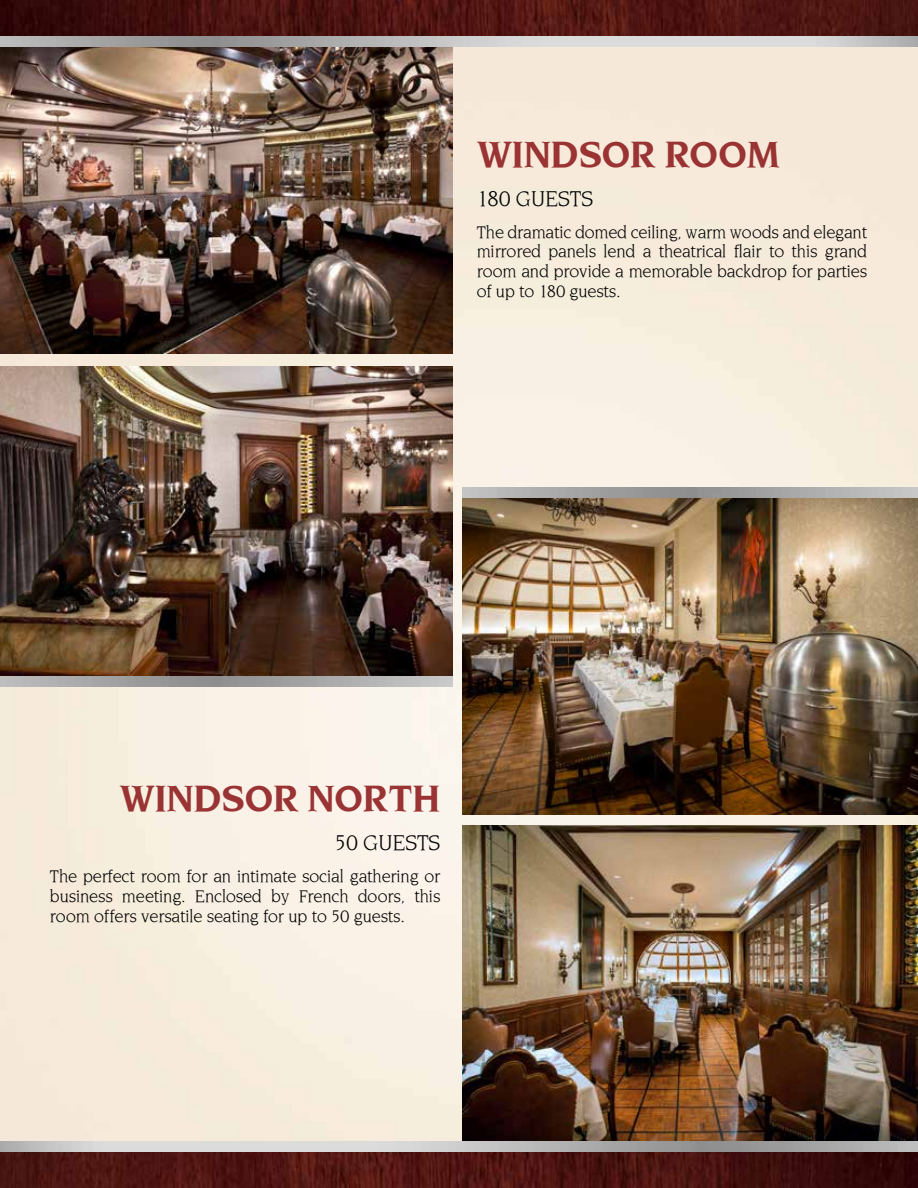
<style>
.page{position:relative;width:918px;height:1188px;background:#fff}
.page>*{position:absolute;margin:0;border:0;box-sizing:border-box;transform-origin:0 0}
.t1{font:700 36px "Novialum";color:#9a3333}
.t2{font:21px "Novialum Normal";color:#000}
.t3{font:16.5px/19.8px "Novialum Normal";color:#000;text-align:justify}
</style>
<div class="page">
<img style="left:0;top:47px;width:918px;height:1094px">
<img style="left:0;top:366px;width:453px;height:311px">
<img style="left:0;top:47px;width:453px;height:307px">
<img style="left:463px;top:826px;width:455px;height:315px">
<img style="left:463px;top:487px;width:455px;height:327px">
<img style="left:0;top:677px;width:453px;height:10px">
<svg style="left:0;top:1151px;width:918px;height:37px;background:#4c1715"></svg>
<svg style="left:0;top:0;width:918px;height:37px;background:#4c1715"></svg>
<h1 class="t1" style="left:477px;top:131px;width:305px">WINDSOR ROOM</h1>
<p class="t2" style="left:477px;top:185px;width:118px">1 80 GUESTS</p>
<p class="t3" style="left:477px;top:222px;width:392px">The dramatic domed ceiling, warm woods and elegant mirrored panels lend a theatrical flair to this grand room and provide a memorable backdrop for parties of up to 1 80 guests.</p>
<h1 class="t1" style="left:120px;top:776px;width:322px">WINDSOR NORTH</h1>
<p class="t2" style="left:334px;top:830px;width:107px">50 GUESTS</p>
<p class="t3" style="left:50px;top:867px;width:392px">The perfect room for an intimate social gathering or business meeting. Enclosed by French doors, this room offers versatile seating for up to 50 guests.</p>
</div>
